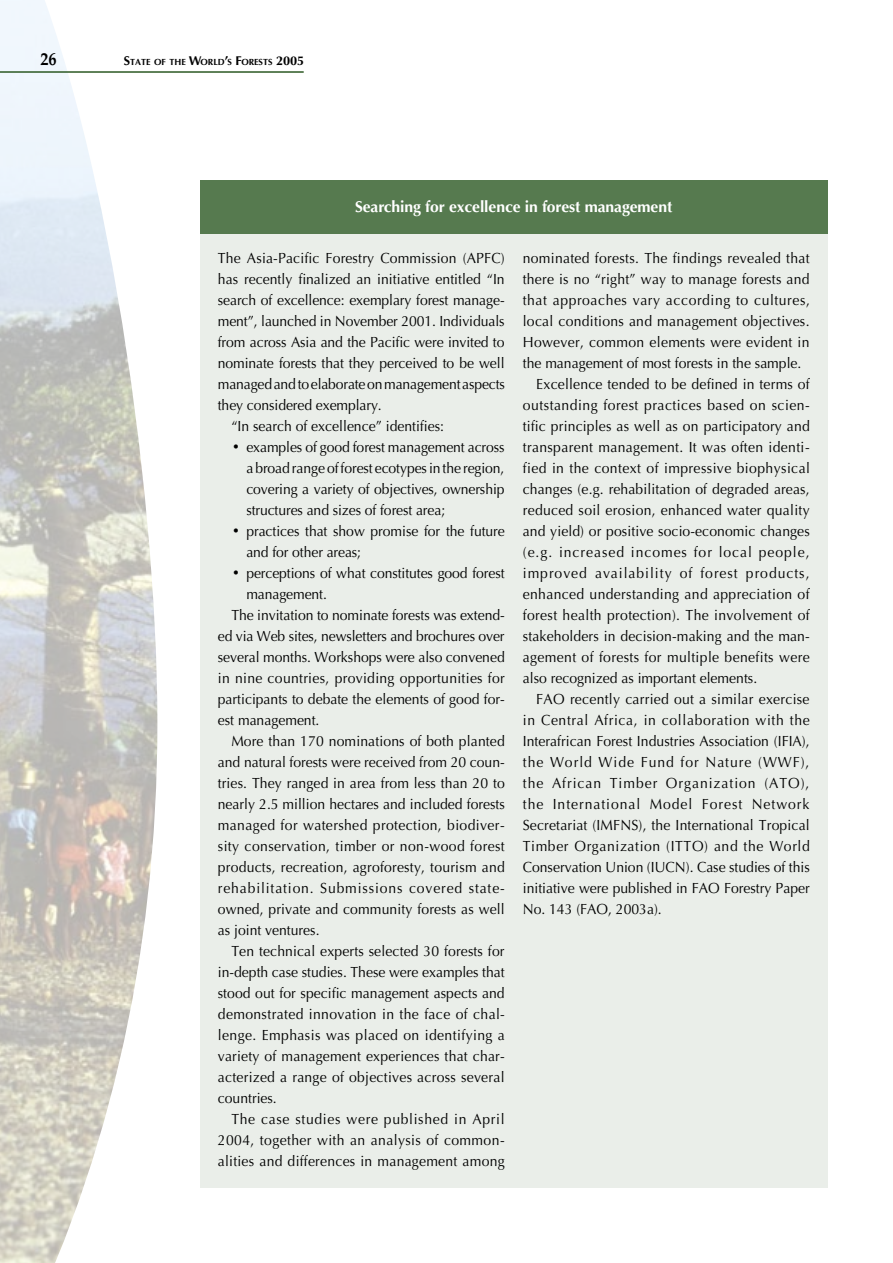
<style>
.page{position:relative;width:893px;height:1263px;background:#fff}
.page>*{position:absolute;margin:0;border:0;box-sizing:border-box;transform-origin:0 0}
.t1{font:700 18px "Palatino";color:#000;scale:.9 1}
.t2{font:700 15.75px "Optima LT Std";letter-spacing:-.005em;color:#fff}
.t3{font:14.7px/21px "Optima LT Std";letter-spacing:.015em;color:#000;text-align:justify;scale:.95 1}
.t4{font:14.7px/21px "Optima LT Std";letter-spacing:-.005em;color:#000;scale:.95 1}
.t5{font:14.7px "Optima LT Std";letter-spacing:.07em;color:#000;scale:.95 1}
.t6{font:14.7px "Optima LT Std";letter-spacing:.045em;color:#000;scale:.95 1}
.t7{font:14.7px "Optima LT Std";letter-spacing:-.01em;color:#000;scale:.95 1}
.t8{font:14.7px "Optima LT Std";letter-spacing:.06em;color:#000;scale:.95 1}
.t9{font:14.7px "Optima LT Std";letter-spacing:.035em;color:#000;scale:.95 1}
.t10{font:14.7px "Optima LT Std";letter-spacing:.04em;color:#000;scale:.95 1}
.t11{font:700 8.85px "Optima LT Std";color:#000}
.s1{font-size:12.75px}
</style>
<div class="page">
<svg style="left:1px;top:0;width:157px;height:1263px"></svg>
<hr style="left:0;top:71px;width:304px;height:2px;background:#2c5923">
<div style="left:200px;top:231px;width:628px;height:957px;background:#eaeee9"></div>
<div style="left:200px;top:180px;width:628px;height:53px;background:#567a4f"></div>
<p class="t1" style="left:40px;top:47px;width:19px">26</p>
<p class="t11" style="left:124px;top:57px;width:182px"><span class="s1">S</span>TATE OF THE <span class="s1">W</span>ORLD<span class="s1">’</span>S <span class="s1">F</span>ORESTS <span class="s1">2005</span></p>
<p class="t2" style="left:355px;top:198px;width:319px">Searching for excellence in forest management</p>
<p class="t3" style="left:218px;top:248px;width:303px">The Asia-Pacific Forestry Commission (APFC)</p>
<p class="t3" style="left:218px;top:269px;width:303px">has recently finalized an initiative entitled “In</p>
<p class="t4" style="left:218px;top:290px;width:304px">search of excellence: exemplary forest manage-</p>
<p class="t4" style="left:218px;top:311px;width:303px">ment”, launched in November 2001. Individuals</p>
<p class="t4" style="left:218px;top:332px;width:303px">from across Asia and the Pacific were invited to</p>
<p class="t4" style="left:218px;top:353px;width:303px">nominate forests that they perceived to be well</p>
<p class="t7" style="left:218px;top:376px;width:304px">managed and to elaborate on management aspects</p>
<p class="t4" style="left:218px;top:395px;width:174px">they considered exemplary.</p>
<p class="t3" style="left:231px;top:416px;width:225px">“In search of excellence” identifies:</p>
<p class="t3" style="left:246px;top:437px;width:273px;text-indent:-14px">• examples of good forest management across a broad range of forest ecotypes in the region, covering a variety of objectives, ownership structures and sizes of forest area;</p>
<p class="t4" style="left:246px;top:521px;width:274px;text-indent:-14px">• practices that show promise for the future and for other areas;</p>
<p class="t4" style="left:233px;top:563px;width:288px">• perceptions of what constitutes good forest</p>
<p class="t4" style="left:246px;top:584px;width:86px">management.</p>
<p class="t3" style="left:231px;top:605px;width:289px">The invitation to nominate forests was extend-</p>
<p class="t4" style="left:218px;top:626px;width:303px">ed via Web sites, newsletters and brochures over</p>
<p class="t3" style="left:218px;top:647px;width:304px">several months. Workshops were also convened</p>
<p class="t3" style="left:218px;top:668px;width:304px">in nine countries, providing opportunities for</p>
<p class="t3" style="left:218px;top:689px;width:304px">participants to debate the elements of good for-</p>
<p class="t3" style="left:218px;top:710px;width:109px">est management.</p>
<p class="t3" style="left:231px;top:731px;width:289px">More than 170 nominations of both planted</p>
<p class="t3" style="left:218px;top:752px;width:304px">and natural forests were received from 20 coun-</p>
<p class="t3" style="left:218px;top:773px;width:304px">tries. They ranged in area from less than 20 to</p>
<p class="t3" style="left:218px;top:794px;width:304px">nearly 2.5 million hectares and included forests</p>
<p class="t3" style="left:218px;top:815px;width:304px">managed for watershed protection, biodiver-</p>
<p class="t3" style="left:218px;top:836px;width:304px">sity conservation, timber or non-wood forest</p>
<p class="t3" style="left:218px;top:857px;width:304px">products, recreation, agroforesty, tourism and</p>
<p class="t8" style="left:218px;top:880px;width:304px">rehabilitation. Submissions covered state-</p>
<p class="t3" style="left:218px;top:899px;width:304px">owned, private and community forests as well</p>
<p class="t3" style="left:218px;top:920px;width:109px">as joint ventures.</p>
<p class="t3" style="left:231px;top:941px;width:289px">Ten technical experts selected 30 forests for</p>
<p class="t3" style="left:218px;top:962px;width:304px">in-depth case studies. These were examples that</p>
<p class="t3" style="left:218px;top:983px;width:303px">stood out for specific management aspects and</p>
<p class="t3" style="left:218px;top:1004px;width:304px">demonstrated innovation in the face of chal-</p>
<p class="t3" style="left:218px;top:1025px;width:304px">lenge. Emphasis was placed on identifying a</p>
<p class="t3" style="left:218px;top:1046px;width:304px">variety of management experiences that char-</p>
<p class="t3" style="left:218px;top:1067px;width:303px">acterized a range of objectives across several</p>
<p class="t3" style="left:218px;top:1088px;width:64px">countries.</p>
<p class="t6" style="left:231px;top:1111px;width:289px">The case studies were published in April</p>
<p class="t3" style="left:218px;top:1130px;width:304px">2004, together with an analysis of common-</p>
<p class="t3" style="left:218px;top:1151px;width:303px">alities and differences in management among</p>
<p class="t3" style="left:523px;top:248px;width:303px">nominated forests. The findings revealed that</p>
<p class="t3" style="left:523px;top:269px;width:303px">there is no “right” way to manage forests and</p>
<p class="t10" style="left:523px;top:292px;width:304px">that approaches vary according to cultures,</p>
<p class="t3" style="left:523px;top:311px;width:303px">local conditions and management objectives.</p>
<p class="t3" style="left:523px;top:332px;width:303px">However, common elements were evident in</p>
<p class="t3" style="left:523px;top:353px;width:295px">the management of most forests in the sample.</p>
<p class="t3" style="left:536px;top:374px;width:289px">Excellence tended to be defined in terms of</p>
<p class="t9" style="left:523px;top:397px;width:304px">outstanding forest practices based on scien-</p>
<p class="t3" style="left:523px;top:416px;width:304px">tific principles as well as on participatory and</p>
<p class="t3" style="left:523px;top:437px;width:304px">transparent management. It was often identi-</p>
<p class="t3" style="left:523px;top:458px;width:304px">fied in the context of impressive biophysical</p>
<p class="t3" style="left:523px;top:479px;width:303px">changes (e.g. rehabilitation of degraded areas,</p>
<p class="t3" style="left:523px;top:500px;width:303px">reduced soil erosion, enhanced water quality</p>
<p class="t3" style="left:523px;top:521px;width:304px">and yield) or positive socio-economic changes</p>
<p class="t5" style="left:523px;top:544px;width:303px">(e.g. increased incomes for local people,</p>
<p class="t5" style="left:523px;top:565px;width:303px">improved availability of forest products,</p>
<p class="t3" style="left:523px;top:584px;width:303px">enhanced understanding and appreciation of</p>
<p class="t3" style="left:523px;top:605px;width:303px">forest health protection). The involvement of</p>
<p class="t3" style="left:523px;top:626px;width:304px">stakeholders in decision-making and the man-</p>
<p class="t3" style="left:523px;top:647px;width:303px">agement of forests for multiple benefits were</p>
<p class="t3" style="left:523px;top:668px;width:248px">also recognized as important elements.</p>
<p class="t3" style="left:536px;top:689px;width:289px">FAO recently carried out a similar exercise</p>
<p class="t6" style="left:523px;top:712px;width:304px">in Central Africa, in collaboration with the</p>
<p class="t3" style="left:523px;top:731px;width:304px">Interafrican Forest Industries Association (IFIA),</p>
<p class="t5" style="left:523px;top:754px;width:303px">the World Wide Fund for Nature (WWF),</p>
<p class="t5" style="left:523px;top:775px;width:303px">the African Timber Organization (ATO),</p>
<p class="t5" style="left:523px;top:796px;width:303px">the International Model Forest Network</p>
<p class="t3" style="left:523px;top:815px;width:304px">Secretariat (IMFNS), the International Tropical</p>
<p class="t6" style="left:523px;top:838px;width:304px">Timber Organization (ITTO) and the World</p>
<p class="t3" style="left:523px;top:857px;width:304px">Conservation Union (IUCN). Case studies of this</p>
<p class="t3" style="left:523px;top:878px;width:304px">initiative were published in FAO Forestry Paper</p>
<p class="t3" style="left:523px;top:899px;width:148px">No. 143 (FAO, 2003a).</p>
</div>
